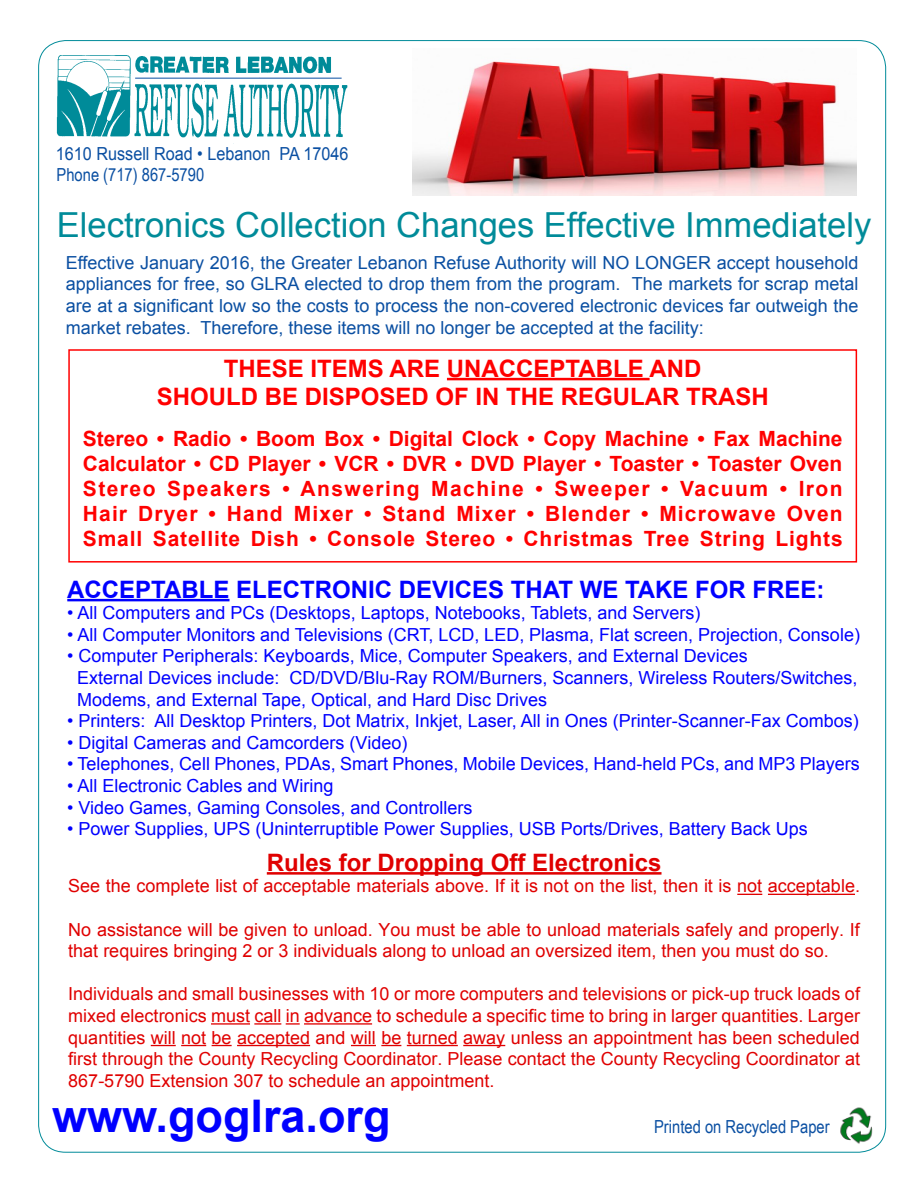
<style>
.page{position:relative;width:918px;height:1188px;background:#fff}
.page>*{position:absolute;margin:0;border:0;box-sizing:border-box;transform-origin:0 0}
.t1{font:700 45px "Arial";color:#00f}
.t2{font:34.5px "Arial";color:#008b99}
.t3{font:700 24px "Arial";color:#f00}
.t4{font:700 24px "Arial";color:#00f}
.t5{font:700 24px "Arial";color:#e00000}
.t6{font:700 21px "Arial";color:#f00}
.t7{font:700 21px/25.2px "Arial";letter-spacing:.04em;color:#f00}
.t8{font:700 21px "Arial";letter-spacing:.07em;color:#f00}
.t9{font:18px/21.6px "Arial";color:#00f}
.t10{font:18px/21.6px "Arial";color:#e00000}
.t11{font:18px/21.6px "Arial";color:#0a4fa2;text-align:justify}
.t12{font:18px "Arial Narrow";color:#0a4fa2}
.t13{font:18px "Arial";color:#0a4fa2;scale:.9 1}
</style>
<div class="page">
<img style="left:57px;top:55px;width:290px;height:83px">
<hr style="left:135px;top:78px;width:207px;height:1px;background:#0a4fa2">
<img style="left:840px;top:1107px;width:33px;height:37px">
<img style="left:412px;top:61px;width:445px;height:135px">
<hr style="left:67px;top:599px;width:163px;height:2px;background:#00f">
<div style="left:68px;top:349px;width:789px;height:214px;background:#fff;border:2px solid #f00"></div>
<hr style="left:447px;top:378px;width:203px;height:2px;background:#f00">
<hr style="left:267px;top:872px;width:395px;height:3px;background:#e00000">
<svg style="left:737px;top:894px;width:25px;height:1px"></svg>
<hr style="left:768px;top:894px;width:87px;height:1px;background:#e00000">
<hr style="left:211px;top:1023px;width:39px;height:2px;background:#e00000">
<hr style="left:254px;top:1023px;width:27px;height:2px;background:#e00000">
<svg style="left:286px;top:1023px;width:14px;height:2px"></svg>
<hr style="left:304px;top:1023px;width:68px;height:2px;background:#e00000">
<svg style="left:151px;top:1045px;width:55px;height:1px"></svg>
<svg style="left:212px;top:1045px;width:20px;height:1px"></svg>
<hr style="left:237px;top:1045px;width:73px;height:1px;background:#e00000">
<svg style="left:351px;top:1045px;width:50px;height:1px"></svg>
<hr style="left:407px;top:1045px;width:51px;height:1px;background:#e00000">
<hr style="left:463px;top:1045px;width:42px;height:1px;background:#e00000">
<p class="t13" style="left:56px;top:142px;width:327px">1610 Russell Road • Lebanon PA 17046</p>
<p class="t12" style="left:57px;top:162px;width:149px">Phone (717) 867-5790</p>
<p class="t2" style="left:57px;top:202px;width:816px">Electronics Collection Changes Effective Immediately</p>
<p class="t11" style="left:66px;top:252px;width:794px">Effective January 2016, the Greater Lebanon Refuse Authority will NO LONGER accept household appliances for free, so GLRA elected to drop them from the program. The markets for scrap metal are at a significant low so the costs to process the non-covered electronic devices far outweigh the market rebates. Therefore, these items will no longer be accepted at the facility:</p>
<p class="t3" style="left:224px;top:352px;width:479px">THESE ITEMS ARE UNACCEPTABLE AND</p>
<p class="t3" style="left:157px;top:381px;width:614px">SHOULD BE DISPOSED OF IN THE REGULAR TRASH</p>
<p class="t6" style="left:83px;top:424px;width:761px">Stereo • Radio • Boom Box • Digital Clock • Copy Machine • Fax Machine</p>
<p class="t6" style="left:83px;top:449px;width:761px">Calculator • CD Player • VCR • DVR • DVD Player • Toaster • Toaster Oven</p>
<p class="t8" style="left:83px;top:475px;width:761px">Stereo Speakers • Answering Machine • Sweeper • Vacuum • Iron</p>
<p class="t7" style="left:83px;top:502px;width:761px">Hair Dryer • Hand Mixer • Stand Mixer • Blender • Microwave Oven<br>Small Satellite Dish • Console Stereo • Christmas Tree String Lights</p>
<p class="t4" style="left:67px;top:573px;width:759px">ACCEPTABLE ELECTRONIC DEVICES THAT WE TAKE FOR FREE:</p>
<p class="t9" style="left:67px;top:602px;width:635px">• All Computers and PCs (Desktops, Laptops, Notebooks, Tablets, and Servers)</p>
<p class="t9" style="left:67px;top:624px;width:794px">• All Computer Monitors and Televisions (CRT, LCD, LED, Plasma, Flat screen, Projection, Console)</p>
<p class="t9" style="left:67px;top:645px;width:682px">• Computer Peripherals: Keyboards, Mice, Computer Speakers, and External Devices</p>
<p class="t9" style="left:77px;top:667px;width:782px">External Devices include: CD/DVD/Blu-Ray ROM/Burners, Scanners, Wireless Routers/Switches,<br>Modems, and External Tape, Optical, and Hard Disc Drives</p>
<p class="t9" style="left:67px;top:710px;width:793px">• Printers: All Desktop Printers, Dot Matrix, Inkjet, Laser, All in Ones (Printer-Scanner-Fax Combos)</p>
<p class="t9" style="left:67px;top:732px;width:342px">• Digital Cameras and Camcorders (Video)</p>
<p class="t9" style="left:67px;top:753px;width:794px">• Telephones, Cell Phones, PDAs, Smart Phones, Mobile Devices, Hand-held PCs, and MP3 Players</p>
<p class="t9" style="left:67px;top:775px;width:268px">• All Electronic Cables and Wiring</p>
<p class="t9" style="left:67px;top:797px;width:407px">• Video Games, Gaming Consoles, and Controllers</p>
<p class="t9" style="left:67px;top:818px;width:742px">• Power Supplies, UPS (Uninterruptible Power Supplies, USB Ports/Drives, Battery Back Ups</p>
<p class="t5" style="left:267px;top:846px;width:396px">Rules for Dropping Off Electronics</p>
<p class="t10" style="left:68px;top:875px;width:793px">See the complete list of acceptable materials above. If it is not on the list, then it is not acceptable.</p>
<p class="t10" style="left:68px;top:919px;width:793px">No assistance will be given to unload. You must be able to unload materials safely and properly. If that requires bringing 2 or 3 individuals along to unload an oversized item, then you must do so.</p>
<p class="t10" style="left:68px;top:983px;width:793px;text-align:justify">Individuals and small businesses with 10 or more computers and televisions or pick-up truck loads of mixed electronics must call in advance to schedule a specific time to bring in larger quantities. Larger quantities will not be accepted and will be turned away unless an appointment has been scheduled first through the County Recycling Coordinator. Please contact the County Recycling Coordinator at 867-5790 Extension 307 to schedule an appointment.</p>
<p class="t1" style="left:52px;top:1086px;width:340px">www.goglra.org</p>
<p class="t12" style="left:654px;top:1113px;width:177px">Printed on Recycled Paper</p>
</div>
